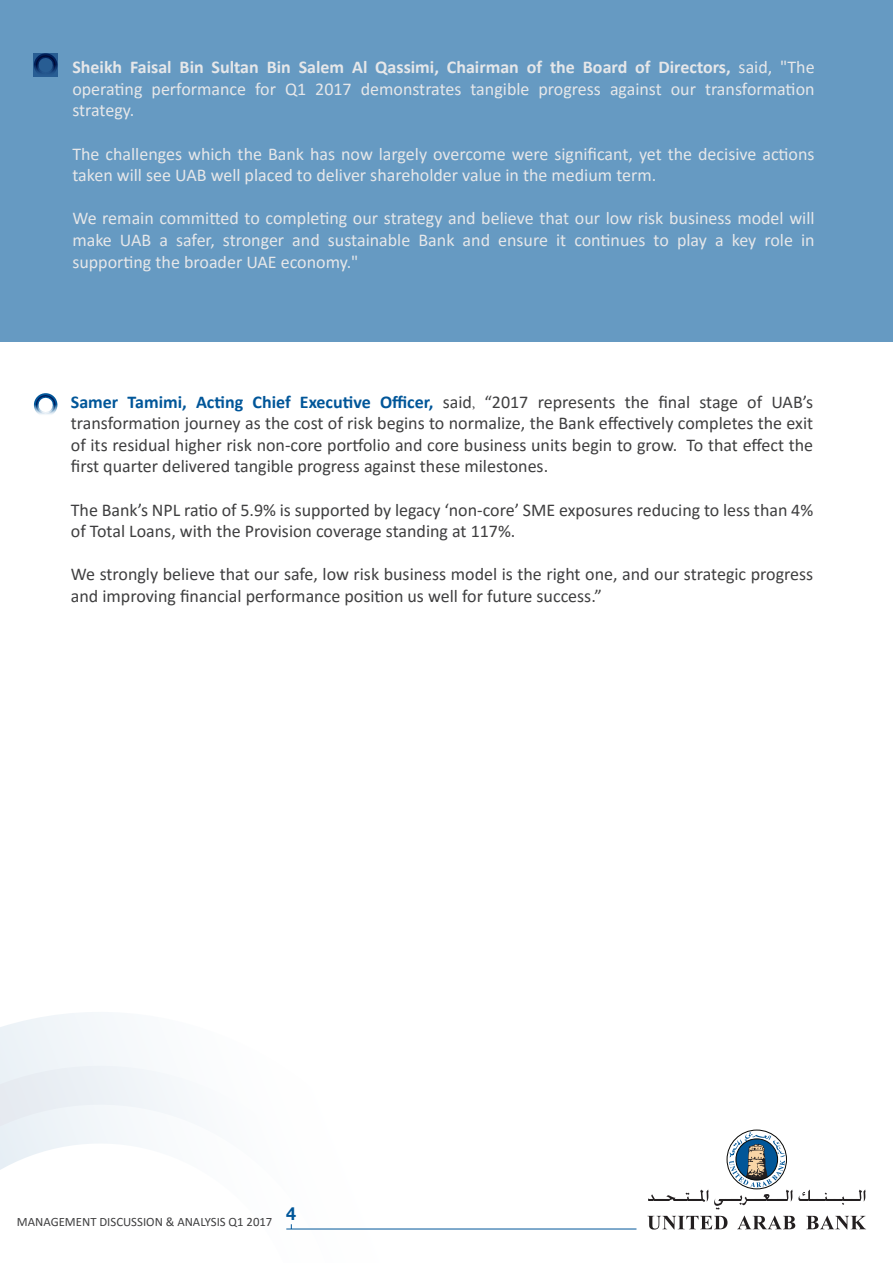
<style>
.page{position:relative;width:893px;height:1263px;background:#fff}
.page>*{position:absolute;margin:0;border:0;box-sizing:border-box;transform-origin:0 0}
.t1{font:18px/21.6px "Calibri";color:#3f3f40}
.t2{font:18px/21.6px "Calibri";color:#e6e7e9;text-align:justify}
.t3{font:12.75px "Calibri";color:#3f3f40}
.s1{font-weight:700}
.s2{font-weight:700;color:#005699}
.s3{font-family:"Adobe Arabic"}
</style>
<div class="page">
<div style="left:0;top:0;width:893px;height:342px;background:#669ac2"></div>
<svg style="left:0;top:1012px;width:427px;height:217px"></svg>
<svg style="left:0;top:1091px;width:375px;height:20px;fill:#f6f8fb"></svg>
<svg style="left:0;top:1114px;width:389px;height:88px"></svg>
<svg style="left:0;top:1202px;width:403px;height:27px"></svg>
<svg style="left:34px;top:53px;width:23px;height:24px"></svg>
<svg style="left:34px;top:393px;width:23px;height:22px"></svg>
<hr style="left:286px;top:1229px;width:350px;height:1px;background:#005699">
<svg style="left:647px;top:1215px;width:219px;height:14px"></svg>
<svg style="left:648px;top:1132px;width:217px;height:77px"></svg>
<div style="left:736px;top:1139px;width:42px;height:41px;border:1px solid #050604;border-radius:50%"></div>
<p class="t2" style="left:72px;top:56px;width:744px"><span class="s1">Sheikh Faisal Bin Sultan Bin Salem Al Qassimi, Chairman of the Board of Directors,</span> said, "The operating performance for Q1 2017 demonstrates tangible progress against our transformation strategy.</p>
<p class="t2" style="left:72px;top:142px;width:744px">The challenges which the Bank has now largely overcome were significant, yet the decisive actions taken will see UAB well placed to deliver shareholder value in the medium term.</p>
<p class="t2" style="left:72px;top:207px;width:744px">We remain committed to completing our strategy and believe that our low risk business model will make UAB a safer, stronger and sustainable Bank and ensure it continues to play a key role in supporting the broader UAE economy."</p>
<p class="t1" style="left:71px;top:390px;width:744px;text-align:justify"><span class="s2">Samer Tamimi, Acting Chief Executive Officer,</span> said<span class="s3">,</span> “2017 represents the final stage of UAB’s transformation journey as the cost of risk begins to normalize, the Bank effectively completes the exit of its residual higher risk non-core portfolio and core business units begin to grow. To that effect the first quarter delivered tangible progress against these milestones.</p>
<p class="t1" style="left:71px;top:498px;width:744px">The Bank’s NPL ratio of 5.9% is supported by legacy ‘non-core’ SME exposures reducing to less than 4% of Total Loans, with the Provision coverage standing at 117%.</p>
<p class="t1" style="left:71px;top:563px;width:744px">We strongly believe that our safe, low risk business model is the right one, and our strategic progress and improving financial performance position us well for future success.”</p>
<p class="t3" style="left:17px;top:1213px;width:281px">MANAGEMENT DISCUSSION &amp; ANALYSIS Q1 2017 <sup>4</sup></p>
</div>
